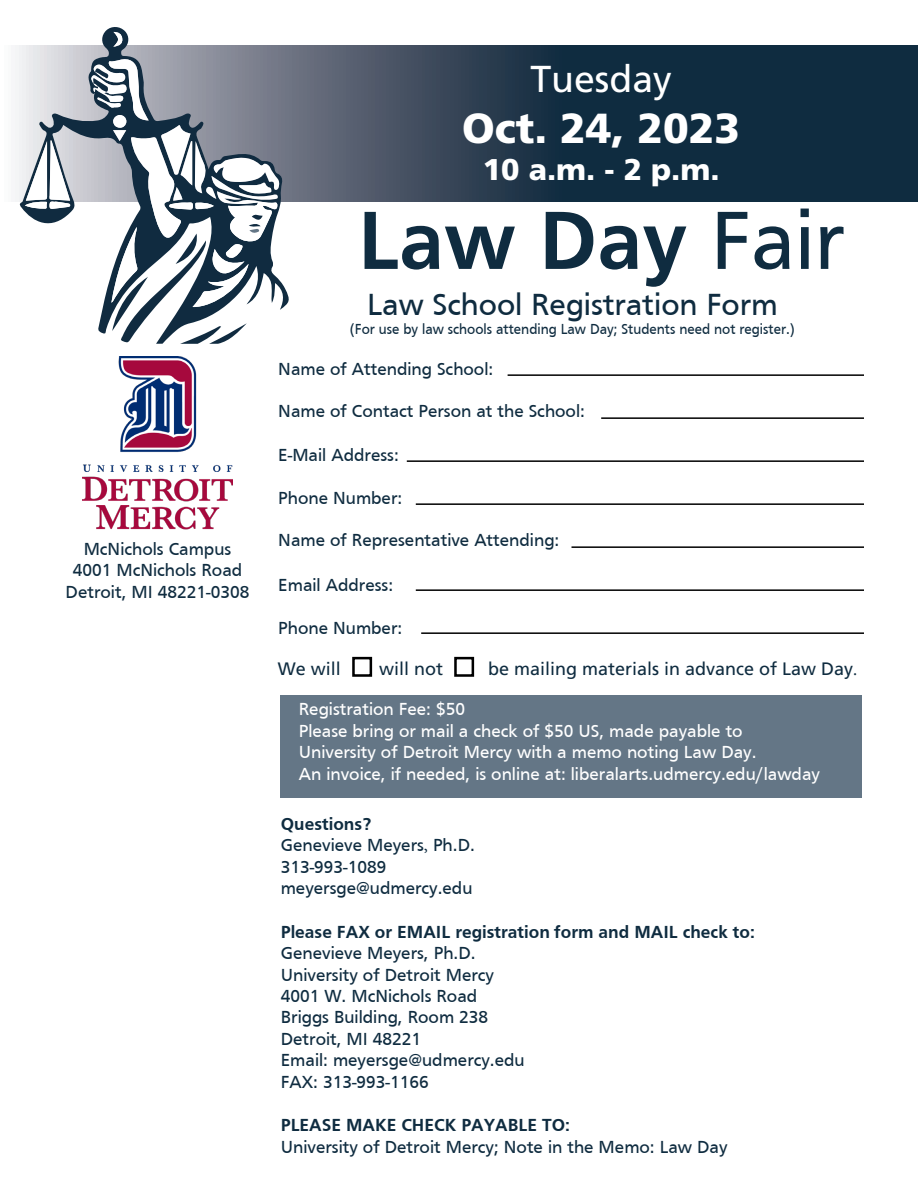
<style>
.page{position:relative;width:918px;height:1188px;background:#fff}
.page>*{position:absolute;margin:0;border:0;box-sizing:border-box;transform-origin:0 0}
.t1{font:700 85.5px "Frutiger";color:#0f2c40}
.t2{font:900 42px "Frutiger LT Std";color:#fff}
.t3{font:37.5px "Frutiger LT Std";color:#fff}
.t4{font:31.5px "Frutiger";color:#0f2c40}
.t5{font:900 30px "Frutiger LT Std";color:#fff}
.t6{font:18px/21.5px "Frutiger";color:#0f2c40}
.t7{font:18px "Frutiger";color:#fff}
.t8{font:18px "Frutiger LT Std";color:#0f2c40}
.t9{font:15px "Frutiger";color:#0f2c40;scale:.94 1}
.s1{font-weight:400}
.s2{font-family:"Minion Pro"}
.s3{font-weight:700}
</style>
<div class="page">
<svg style="left:15px;top:45px;width:903px;height:157px;background:#253b4e"></svg>
<svg style="left:18px;top:27px;width:273px;height:283px"></svg>
<svg style="left:25px;top:141px;width:45px;height:68px"></svg>
<svg style="left:113px;top:32px;width:10px;height:15px"></svg>
<svg style="left:91px;top:57px;width:188px;height:287px"></svg>
<img style="left:82px;top:357px;width:151px;height:173px">
<div style="left:281px;top:695px;width:581px;height:102px;background:#647686"></div>
<hr style="left:508px;top:374px;width:356px;height:2px;background:#000">
<hr style="left:601px;top:417px;width:263px;height:2px;background:#000">
<hr style="left:407px;top:460px;width:457px;height:2px;background:#000">
<hr style="left:416px;top:503px;width:448px;height:2px;background:#000">
<hr style="left:572px;top:546px;width:292px;height:2px;background:#000">
<hr style="left:416px;top:589px;width:448px;height:2px;background:#000">
<hr style="left:421px;top:632px;width:443px;height:2px;background:#000">
<div style="left:352px;top:657px;width:20px;height:20px;border:3px solid #000"></div>
<div style="left:454px;top:657px;width:20px;height:20px;border:3px solid #000"></div>
<p class="t6" style="left:84px;top:538px;width:149px">McNichols Campus</p>
<p class="t6" style="left:73px;top:560px;width:171px">4001 McNichols Road</p>
<p class="t6" style="left:66px;top:581px;width:185px">Detroit, MI 48221-0308</p>
<p class="t3" style="left:530px;top:57px;width:143px">Tuesday</p>
<p class="t2" style="left:462px;top:102px;width:279px">Oct. 24, 2023</p>
<p class="t5" style="left:483px;top:152px;width:238px">10 a.m. - 2 p.m.</p>
<p class="t1" style="left:358px;top:191px;width:488px">Law Day <span class="s1">Fair</span></p>
<p class="t4" style="left:367px;top:286px;width:412px">Law School Registration Form</p>
<p class="t9" style="left:350px;top:321px;width:475px">(For use by law schools attending Law Day; Students need not register.)</p>
<p class="t6" style="left:278px;top:358px;width:216px">Name of Attending School:</p>
<p class="t6" style="left:278px;top:400px;width:308px">Name of Contact Person at the School:</p>
<p class="t6" style="left:278px;top:444px;width:122px">E-Mail Address:</p>
<p class="t6" style="left:278px;top:487px;width:126px">Phone Number:</p>
<p class="t6" style="left:278px;top:529px;width:283px">Name of Representative Attending:</p>
<p class="t6" style="left:278px;top:574px;width:116px">Email Address:</p>
<p class="t6" style="left:278px;top:617px;width:126px">Phone Number:</p>
<p class="t8" style="left:278px;top:658px;width:65px">We will</p>
<p class="t8" style="left:379px;top:658px;width:66px">will not</p>
<p class="t8" style="left:488px;top:658px;width:371px">be mailing materials in advance of Law Day<span class="s2">.</span></p>
<p class="t7" style="left:299px;top:699px;width:168px">Registration Fee: $50</p>
<p class="t7" style="left:299px;top:720px;width:445px">Please bring or mail a check of $50 US, made payable to</p>
<p class="t7" style="left:299px;top:742px;width:459px">University of Detroit Mercy with a memo noting Law Day.</p>
<p class="t7" style="left:299px;top:764px;width:523px">An invoice, if needed, is online at: liberalarts.udmercy.edu/lawday</p>
<p class="t6" style="left:281px;top:813px;width:196px"><span class="s3">Questions?<br></span>Genevieve Meyers<span class="s2">,</span> Ph.D.<br>313-993-1089 meyersge@udmercy.edu</p>
<p class="t6" style="left:281px;top:921px;width:476px"><span class="s3">Please FAX or EMAIL registration form and MAIL check to:<br></span>Genevieve Meyers, Ph.D.<br>University of Detroit Mercy<br>4001 W. McNichols Road<br>Briggs Building, Room 238<br>Detroit, MI 48221<br>Email: meyersge@udmercy.edu<br>FAX: 313-993-1166</p>
<p class="t6" style="left:281px;top:1114px;width:448px"><span class="s3">PLEASE MAKE CHECK PAYABLE TO:<br></span>University of Detroit Mercy; Note in the Memo: Law Day</p>
</div>
